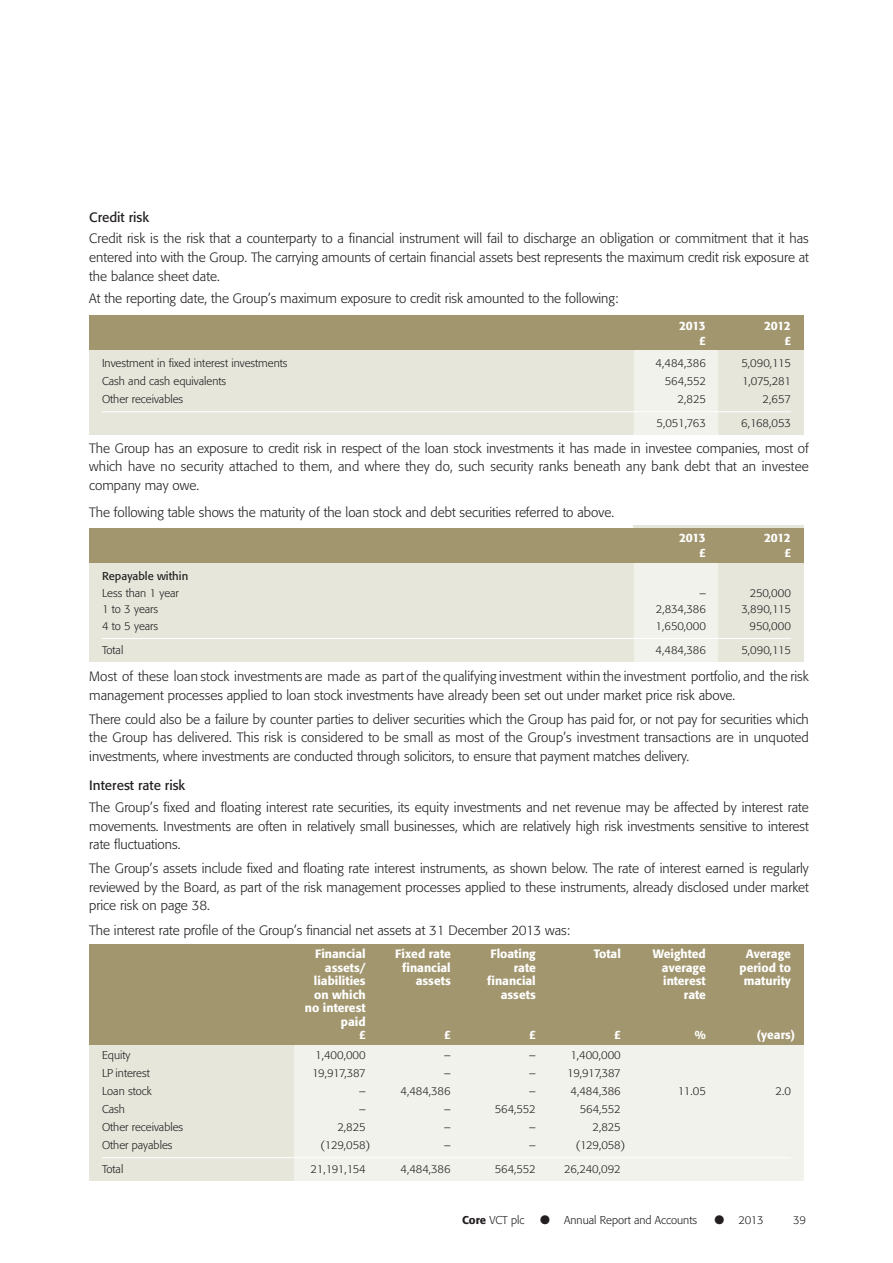
<style>
.page{position:relative;width:893px;height:1263px;background:#fff}
.page>*{position:absolute;margin:0;border:0;box-sizing:border-box;transform-origin:0 0}
.t1{font:300 13.5px/18.6px "Formata";color:#231f20;text-align:justify}
.t2{font:13.5px "Formata";color:#231f20}
.t3{font:500 12px/13.5px "Formata";color:#fff;text-align:right}
.t4{font:300 11.25px "Formata";color:#231f20}
.t5{font:11.25px "Formata";color:#231f20}
.s1{font-weight:500}
.s2{font-size:37.5px}
</style>
<div class="page">
<div style="left:633px;top:525px;width:171px;height:74px;background:#e6e6db"></div>
<div style="left:89px;top:528px;width:715px;height:134px;background:#f1f2ec"></div>
<div style="left:89px;top:528px;width:545px;height:134px;background:#e6e6db"></div>
<div style="left:719px;top:528px;width:85px;height:134px;background:#e6e6db"></div>
<div style="left:89px;top:528px;width:715px;height:34px;background:#a2966e"></div>
<hr style="left:102px;top:638px;width:689px;height:1px;background:#fff">
<div style="left:89px;top:947px;width:715px;height:234px;background:#f1f2ec"></div>
<div style="left:89px;top:956px;width:204px;height:225px;background:#e6e6db"></div>
<div style="left:89px;top:944px;width:715px;height:100px;background:#a2966e"></div>
<hr style="left:102px;top:1157px;width:689px;height:1px;background:#fff">
<div style="left:89px;top:316px;width:715px;height:119px;background:#f1f2ec"></div>
<div style="left:89px;top:316px;width:545px;height:119px;background:#e6e6db"></div>
<div style="left:719px;top:316px;width:85px;height:119px;background:#e6e6db"></div>
<div style="left:89px;top:316px;width:715px;height:34px;background:#a2966e"></div>
<hr style="left:102px;top:411px;width:689px;height:1px;background:#fff">
<p class="t2" style="left:89px;top:211px;width:61px">Credit risk</p>
<p class="t1" style="left:89px;top:230px;width:721px">Credit risk is the risk that a counterparty to a financial instrument will fail to discharge an obligation or commitment that it has entered into with the Group. The carrying amounts of certain financial assets best represents the maximum credit risk exposure at the balance sheet date.</p>
<p class="t1" style="left:89px;top:290px;width:531px">At the reporting date, the Group’s maximum exposure to credit risk amounted to the following:</p>
<p class="t3" style="left:671px;top:320px;width:36px">Group</p>
<p class="t3" style="left:738px;top:320px;width:54px">Company</p>
<p class="t3" style="left:700px;top:350px;width:8px">£</p>
<p class="t3" style="left:785px;top:350px;width:8px">£</p>
<p class="t4" style="left:656px;top:369px;width:52px">3,645,336</p>
<p class="t4" style="left:741px;top:369px;width:52px">3,644,336</p>
<p class="t3" style="left:679px;top:320px;width:28px">2013</p>
<p class="t3" style="left:764px;top:320px;width:28px">2012</p>
<p class="t3" style="left:700px;top:335px;width:8px">£</p>
<p class="t3" style="left:785px;top:335px;width:8px">£</p>
<p class="t4" style="left:102px;top:358px;width:187px">Investment in fixed interest investments</p>
<p class="t4" style="left:656px;top:358px;width:52px">4,484,386</p>
<p class="t4" style="left:741px;top:358px;width:51px">5,090,115</p>
<p class="t4" style="left:102px;top:376px;width:126px">Cash and cash equivalents</p>
<p class="t4" style="left:665px;top:376px;width:42px">564,552</p>
<p class="t4" style="left:742px;top:376px;width:50px">1,075,281</p>
<p class="t4" style="left:102px;top:394px;width:83px">Other receivables</p>
<p class="t4" style="left:678px;top:394px;width:30px">2,825</p>
<p class="t4" style="left:763px;top:394px;width:30px">2,657</p>
<p class="t4" style="left:656px;top:418px;width:51px">5,051,763</p>
<p class="t4" style="left:741px;top:418px;width:51px">6,168,053</p>
<p class="t1" style="left:89px;top:439px;width:721px">The Group has an exposure to credit risk in respect of the loan stock investments it has made in investee companies, most of which have no security attached to them, and where they do, such security ranks beneath any bank debt that an investee company may owe.</p>
<p class="t1" style="left:89px;top:504px;width:526px">The following table shows the maturity of the loan stock and debt securities referred to above.</p>
<p class="t3" style="left:671px;top:532px;width:36px">Group</p>
<p class="t3" style="left:738px;top:532px;width:54px">Company</p>
<p class="t4" style="left:741px;top:582px;width:52px">3,644,336</p>
<p class="t3" style="left:679px;top:532px;width:28px">2013</p>
<p class="t3" style="left:764px;top:532px;width:28px">2012</p>
<p class="t3" style="left:700px;top:547px;width:8px">£</p>
<p class="t3" style="left:785px;top:547px;width:8px">£</p>
<p class="t5" style="left:102px;top:571px;width:88px">Repayable within</p>
<p class="t4" style="left:102px;top:588px;width:78px">Less than 1 year</p>
<p class="t4" style="left:699px;top:588px;width:8px">–</p>
<p class="t4" style="left:750px;top:588px;width:43px">250,000</p>
<p class="t4" style="left:102px;top:604px;width:58px">1 to 3 years</p>
<p class="t4" style="left:656px;top:604px;width:52px">2,834,386</p>
<p class="t4" style="left:741px;top:604px;width:51px">3,890,115</p>
<p class="t4" style="left:102px;top:621px;width:58px">4 to 5 years</p>
<p class="t4" style="left:656px;top:621px;width:52px">1,650,000</p>
<p class="t4" style="left:749px;top:621px;width:43px">950,000</p>
<p class="t4" style="left:102px;top:645px;width:23px">Total</p>
<p class="t4" style="left:656px;top:645px;width:52px">4,484,386</p>
<p class="t4" style="left:741px;top:645px;width:51px">5,090,115</p>
<p class="t1" style="left:89px;top:668px;width:721px">Most of these loan stock investments are made as part of the qualifying investment within the investment portfolio, and the risk management processes applied to loan stock investments have already been set out under market price risk above.</p>
<p class="t1" style="left:89px;top:711px;width:721px">There could also be a failure by counter parties to deliver securities which the Group has paid for, or not pay for securities which the Group has delivered. This risk is considered to be small as most of the Group’s investment transactions are in unquoted investments, where investments are conducted through solicitors, to ensure that payment matches delivery.</p>
<p class="t2" style="left:89px;top:780px;width:98px">Interest rate risk</p>
<p class="t1" style="left:89px;top:799px;width:721px">The Group’s fixed and floating interest rate securities, its equity investments and net revenue may be affected by interest rate movements. Investments are often in relatively small businesses, which are relatively high risk investments sensitive to interest rate fluctuations.</p>
<p class="t1" style="left:89px;top:860px;width:721px">The Group’s assets include fixed and floating rate interest instruments, as shown below. The rate of interest earned is regularly reviewed by the Board, as part of the risk management processes applied to these instruments, already disclosed under market price risk on page 38.</p>
<p class="t1" style="left:89px;top:922px;width:482px">The interest rate profile of the Group’s financial net assets at 31 December 2013 was:</p>
<p class="t3" style="left:315px;top:948px;width:52px">Financial</p>
<p class="t3" style="left:395px;top:948px;width:57px">Fixed rate</p>
<p class="t3" style="left:491px;top:948px;width:47px">Floating</p>
<p class="t3" style="left:594px;top:948px;width:28px">Total</p>
<p class="t3" style="left:653px;top:948px;width:54px">Weighted</p>
<p class="t3" style="left:746px;top:948px;width:46px">Average</p>
<p class="t3" style="left:325px;top:962px;width:42px">assets/</p>
<p class="t3" style="left:402px;top:962px;width:50px">financial</p>
<p class="t3" style="left:514px;top:962px;width:23px">rate</p>
<p class="t3" style="left:662px;top:962px;width:45px">average</p>
<p class="t3" style="left:739px;top:962px;width:53px">period to</p>
<p class="t3" style="left:314px;top:975px;width:53px">liabilities</p>
<p class="t3" style="left:416px;top:975px;width:36px">assets</p>
<p class="t3" style="left:487px;top:975px;width:50px">financial</p>
<p class="t3" style="left:663px;top:975px;width:44px">interest</p>
<p class="t3" style="left:744px;top:975px;width:49px">maturity</p>
<p class="t3" style="left:314px;top:989px;width:53px">on which</p>
<p class="t3" style="left:501px;top:989px;width:36px">assets</p>
<p class="t3" style="left:684px;top:989px;width:23px">rate</p>
<p class="t3" style="left:305px;top:1002px;width:62px">no interest paid<br>£</p>
<p class="t3" style="left:444px;top:1029px;width:8px">£</p>
<p class="t3" style="left:529px;top:1029px;width:8px">£</p>
<p class="t3" style="left:615px;top:1029px;width:8px">£</p>
<p class="t3" style="left:695px;top:1029px;width:13px">%</p>
<p class="t3" style="left:757px;top:1029px;width:40px">(years)</p>
<p class="t4" style="left:102px;top:1050px;width:30px">Equity</p>
<p class="t4" style="left:315px;top:1050px;width:52px">1,400,000</p>
<p class="t4" style="left:444px;top:1050px;width:8px">–</p>
<p class="t4" style="left:529px;top:1050px;width:8px">–</p>
<p class="t4" style="left:570px;top:1050px;width:52px">1,400,000</p>
<p class="t4" style="left:102px;top:1068px;width:49px">LP interest</p>
<p class="t4" style="left:312px;top:1068px;width:55px">19,917,387</p>
<p class="t4" style="left:444px;top:1068px;width:8px">–</p>
<p class="t4" style="left:529px;top:1068px;width:8px">–</p>
<p class="t4" style="left:567px;top:1068px;width:55px">19,917,387</p>
<p class="t4" style="left:102px;top:1086px;width:51px">Loan stock</p>
<p class="t4" style="left:359px;top:1086px;width:8px">–</p>
<p class="t4" style="left:400px;top:1086px;width:52px">4,484,386</p>
<p class="t4" style="left:529px;top:1086px;width:8px">–</p>
<p class="t4" style="left:571px;top:1086px;width:52px">4,484,386</p>
<p class="t4" style="left:678px;top:1086px;width:30px">11.05</p>
<p class="t4" style="left:775px;top:1086px;width:17px">2.0</p>
<p class="t4" style="left:102px;top:1104px;width:24px">Cash</p>
<p class="t4" style="left:359px;top:1104px;width:8px">–</p>
<p class="t4" style="left:444px;top:1104px;width:8px">–</p>
<p class="t4" style="left:495px;top:1104px;width:42px">564,552</p>
<p class="t4" style="left:580px;top:1104px;width:42px">564,552</p>
<p class="t4" style="left:102px;top:1122px;width:83px">Other receivables</p>
<p class="t4" style="left:337px;top:1122px;width:30px">2,825</p>
<p class="t4" style="left:444px;top:1122px;width:8px">–</p>
<p class="t4" style="left:529px;top:1122px;width:8px">–</p>
<p class="t4" style="left:592px;top:1122px;width:30px">2,825</p>
<p class="t4" style="left:102px;top:1140px;width:72px">Other payables</p>
<p class="t4" style="left:321px;top:1140px;width:51px">(129,058)</p>
<p class="t4" style="left:444px;top:1140px;width:8px">–</p>
<p class="t4" style="left:529px;top:1140px;width:8px">–</p>
<p class="t4" style="left:576px;top:1140px;width:51px">(129,058)</p>
<p class="t4" style="left:102px;top:1164px;width:23px">Total</p>
<p class="t4" style="left:310px;top:1164px;width:57px">21,191,154</p>
<p class="t4" style="left:400px;top:1164px;width:52px">4,484,386</p>
<p class="t4" style="left:495px;top:1164px;width:42px">564,552</p>
<p class="t4" style="left:564px;top:1164px;width:58px">26,240,092</p>
<p class="t4" style="left:462px;top:1216px;width:64px"><span class="s1">Core</span> VCT plc</p>
<p class="t4" style="left:539px;top:1216px;width:160px"><span class="s2">•</span> Annual Report and Accounts</p>
<p class="t4" style="left:713px;top:1216px;width:52px"><span class="s2">•</span> 2013</p>
<p class="t4" style="left:793px;top:1216px;width:14px">39</p>
</div>
